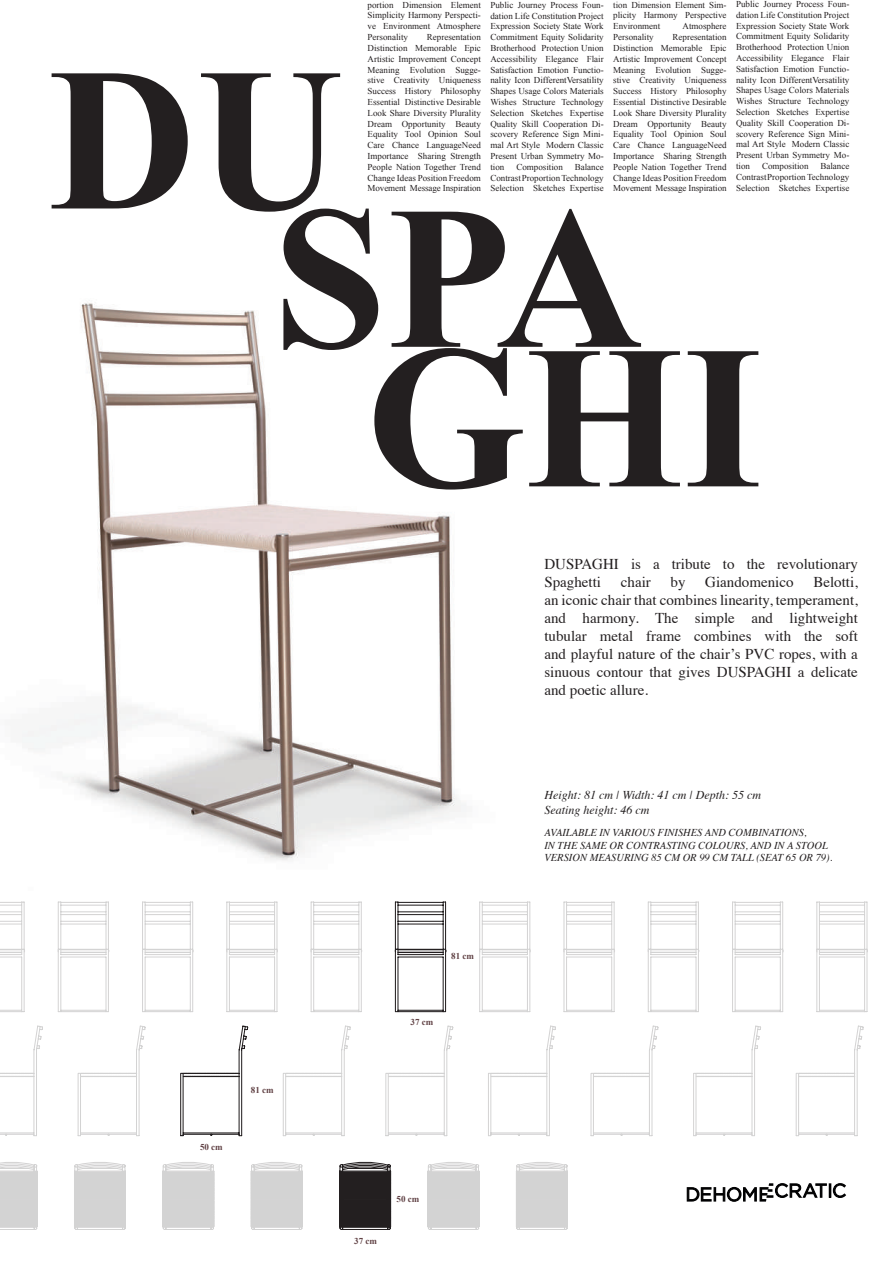
<style>
.page{position:relative;width:893px;height:1263px;background:#fff}
.page>*{position:absolute;margin:0;border:0;box-sizing:border-box;transform-origin:0 0}
.t1{font:700 204px "Times New Roman";color:#231f20}
.t2{font:15px/18px "Times";color:#231f20}
.t3{font:italic 12px/14.4px "Times";color:#231f20}
.t4{font:italic 10.5px/12.6px "Times";color:#231f20}
.t5{font:9px/10.8px "Times New Roman";color:#231f20;text-align:justify}
.t6{font:700 9px "Times New Roman";color:#604144}
</style>
<div class="page">
<img style="left:22px;top:303px;width:444px;height:558px">
<svg style="left:687px;top:1183px;width:159px;height:19px"></svg>
<svg style="left:394px;top:901px;width:53px;height:112px"></svg>
<svg style="left:479px;top:901px;width:52px;height:112px"></svg>
<svg style="left:563px;top:901px;width:52px;height:112px"></svg>
<svg style="left:647px;top:901px;width:52px;height:111px"></svg>
<svg style="left:732px;top:901px;width:52px;height:112px"></svg>
<svg style="left:816px;top:901px;width:52px;height:112px"></svg>
<svg style="left:0;top:901px;width:25px;height:112px"></svg>
<svg style="left:57px;top:901px;width:52px;height:111px"></svg>
<svg style="left:142px;top:901px;width:52px;height:112px"></svg>
<svg style="left:226px;top:901px;width:52px;height:112px"></svg>
<svg style="left:310px;top:901px;width:52px;height:112px"></svg>
<svg style="left:180px;top:1025px;width:69px;height:112px"></svg>
<svg style="left:693px;top:1025px;width:68px;height:111px"></svg>
<svg style="left:282px;top:1025px;width:69px;height:112px"></svg>
<svg style="left:488px;top:1025px;width:68px;height:111px"></svg>
<svg style="left:385px;top:1025px;width:69px;height:112px"></svg>
<svg style="left:77px;top:1025px;width:69px;height:111px"></svg>
<svg style="left:0;top:1025px;width:43px;height:111px"></svg>
<svg style="left:590px;top:1025px;width:69px;height:111px"></svg>
<svg style="left:795px;top:1025px;width:69px;height:112px"></svg>
<svg style="left:339px;top:1161px;width:52px;height:69px"></svg>
<svg style="left:427px;top:1162px;width:53px;height:68px"></svg>
<svg style="left:162px;top:1162px;width:53px;height:68px"></svg>
<svg style="left:0;top:1162px;width:38px;height:68px"></svg>
<svg style="left:516px;top:1162px;width:52px;height:68px"></svg>
<svg style="left:251px;top:1162px;width:52px;height:68px"></svg>
<svg style="left:74px;top:1162px;width:52px;height:68px"></svg>
<p class="t5" style="left:736px;top:-2px;width:115px">Public Journey Process Foun&shy;dation Life Constitution Project Expression Society State Work Commitment Equity Solidarity Brotherhood Protection Union Accessibility Elegance Flair Satisfaction Emotion Functio&shy;nality Icon DifferentVersatility Shapes Usage Colors Materials Wishes Structure Technology Selection Sketches Expertise Quality Skill Cooperation Di&shy;scovery Reference Sign Mini&shy;mal Art Style Modern Classic Present Urban Symmetry Mo&shy;tion</p>
<p class="t5" style="left:368px;top:-1px;width:115px">portion Dimension Element Simplicity Harmony Perspecti&shy;ve Environment Atmosphere Personality</p>
<p class="t5" style="left:613px;top:-1px;width:115px">tion Dimension Element Sim&shy;plicity Harmony Perspective Environment</p>
<p class="t5" style="left:490px;top:-1px;width:115px">Public Journey Process Foun&shy;dation Life Constitution Project Expression Society State Work Commitment Equity Solidarity Brotherhood Protection Union Accessibility Elegance Flair Satisfaction Emotion Functio&shy;nality Icon DifferentVersatility Shapes Usage Colors Materials Wishes Structure Technology Selection Sketches Expertise Quality Skill Cooperation Di&shy;scovery Reference Sign Mini&shy;mal Art Style Modern Classic Present Urban Symmetry Mo&shy;tion</p>
<p class="t5" style="left:683px;top:21px;width:45px">Atmosphere</p>
<p class="t5" style="left:368px;top:32px;width:115px;text-indent:59px">Representation Distinction Memorable Epic Artistic Improvement Concept Meaning Evolution Sugge&shy;stive Creativity Uniqueness Success History Philosophy Essential Distinctive Desirable Look Share Diversity Plurality Dream Opportunity Beauty Equality Tool Opinion Soul Care Chance LanguageNeed Importance Sharing Strength People Nation Together Trend Change Ideas Position Freedom Movement Message Inspiration</p>
<p class="t5" style="left:613px;top:32px;width:115px;text-indent:59px">Representation Distinction Memorable Epic Artistic Improvement Concept Meaning Evolution Sugge&shy;stive Creativity Uniqueness Success History Philosophy Essential Distinctive Desirable Look Share Diversity Plurality Dream Opportunity Beauty Equality Tool Opinion Soul Care Chance LanguageNeed Importance Sharing Strength People Nation Together Trend Change Ideas Position Freedom Movement Message Inspiration</p>
<p class="t5" style="left:613px;top:32px;width:42px">Personality</p>
<h1 class="t1" style="left:49px;top:-1px;width:296px">DU</h1>
<h1 class="t1" style="left:273px;top:137px;width:372px">SPA</h1>
<h1 class="t1" style="left:366px;top:277px;width:398px">GHI</h1>
<p class="t5" style="left:736px;top:160px;width:115px;text-indent:84px">Balance Contrast Proportion Technology Selection Sketches Expertise</p>
<p class="t5" style="left:762px;top:160px;width:48px">Composition</p>
<p class="t5" style="left:490px;top:161px;width:115px;text-indent:84px">Balance Contrast Proportion Technology Selection Sketches Expertise</p>
<p class="t5" style="left:516px;top:161px;width:48px">Composition</p>
<h2 class="t2" style="left:544px;top:554px;width:315px">DUSPAGHI is a tribute to the revolutionary<br>Spaghetti</h2>
<p class="t2" style="left:544px;top:572px;width:315px;text-align:justify;text-indent:269px">Belotti, an iconic chair that combines linearity, temperament, and harmony. The simple and lightweight tubular metal frame combines with the soft and playful nature of the chair’s PVC ropes, with a sinuous contour that gives DUSPAGHI a delicate and poetic allure.</p>
<h2 class="t2" style="left:621px;top:572px;width:31px">chair</h2>
<h2 class="t2" style="left:671px;top:572px;width:16px">by</h2>
<h2 class="t2" style="left:705px;top:572px;width:90px">Giandomenico</h2>
<p class="t6" style="left:200px;top:1141px;width:24px">50 cm</p>
<p class="t6" style="left:251px;top:1083px;width:24px">81 cm</p>
<p class="t6" style="left:451px;top:950px;width:24px">81 cm</p>
<p class="t6" style="left:410px;top:1015px;width:24px">37 cm</p>
<p class="t6" style="left:354px;top:1234px;width:24px">37 cm</p>
<p class="t6" style="left:396px;top:1193px;width:24px">50 cm</p>
<h3 class="t3" style="left:544px;top:787px;width:218px">Height: 81 cm | Width: 41 cm | Depth: 55 cm<br>Seating height: 46 cm</h3>
<p class="t4" style="left:544px;top:825px;width:289px">AVAILABLE IN VARIOUS FINISHES AND COMBINATIONS,<br>IN THE SAME OR CONTRASTING COLOURS, AND IN A STOOL<br>VERSION MEASURING 85 CM OR 99 CM TALL (SEAT 65 OR 79).</p>
</div>
